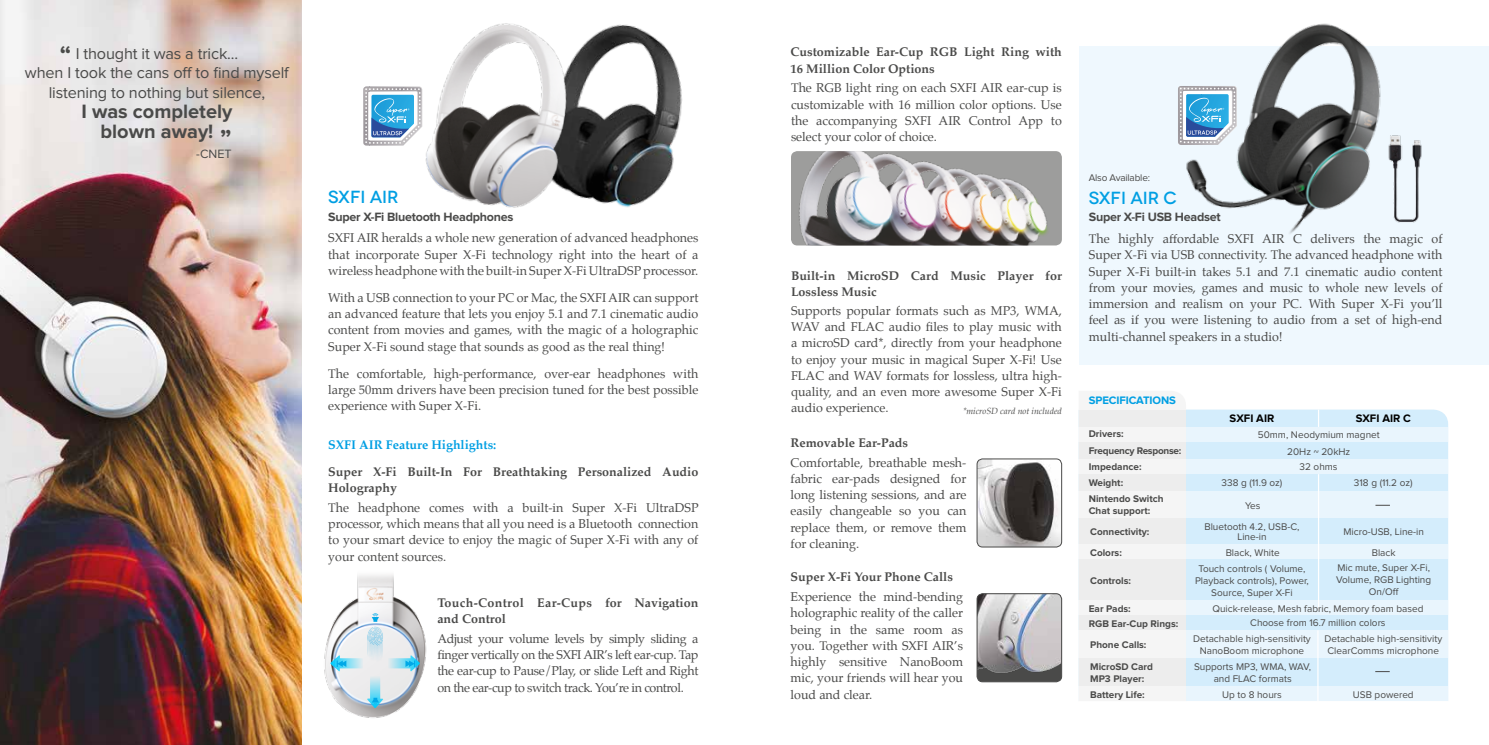
<style>
.page{position:relative;width:1489px;height:745px;background:#fff}
.page>*{position:absolute;margin:0;border:0;box-sizing:border-box;transform-origin:0 0}
.t1{font:700 25px "Proxima Nova";color:#4a4a49}
.t2{font:700 20px/20px "Proxima Nova";color:#4a4a49;text-align:center}
.t3{font:500 17.5px "Novecentowide";color:#009fe3}
.t4{font:16.25px/19.5px "Proxima Nova";letter-spacing:-.01em;color:#4a4a49;text-align:center}
.t5{font:12.5px/16.2px "Palatino";color:#4a4a49;text-align:justify}
.t6{font:700 12.5px/16.2px "Palatino";color:#4a4a49}
.t7{font:700 12.5px "Proxima Nova";letter-spacing:-.02em;color:#4a4a49}
.t8{font:700 12.5px "Palatino";color:#009fe3}
.t9{font:12.5px "Proxima Nova";color:#4a4a49}
.t10{font:700 11.25px "Proxima Nova";color:#000}
.t11{font:700 11.25px "Proxima Nova";color:#009fe3}
.t12{font:10px/12px "Proxima Nova";color:#4a4a49;text-align:center}
.t13{font:700 10px/16.2px "Proxima Nova";color:#4a4a49}
.t14{font:10px "Proxima Nova";letter-spacing:-.02em;color:#4a4a49}
.t15{font:italic 8.75px "Palatino";color:#4a4a49}
</style>
<div class="page">
<div style="left:1079px;top:46px;width:409px;height:318px;background:#eff8fe"></div>
<img style="left:1186px;top:23px;width:195px;height:211px">
<img style="left:0;top:0;width:301px;height:744px">
<img style="left:977px;top:458px;width:84px;height:88px">
<div style="left:976px;top:458px;width:85px;height:89px;border:1px solid #4a4a49;border-radius:6px"></div>
<img style="left:977px;top:593px;width:84px;height:88px">
<div style="left:976px;top:593px;width:85px;height:88px;border:1px solid #4a4a49;border-radius:6px"></div>
<img style="left:324px;top:574px;width:103px;height:144px">
<svg style="left:330px;top:654px;width:90px;height:53px"></svg>
<img style="left:367px;top:645px;width:16px;height:25px">
<svg style="left:367px;top:613px;width:16px;height:32px"></svg>
<img style="left:791px;top:151px;width:270px;height:94px">
<div style="left:1185px;top:409px;width:262px;height:277px;background:#d4edfc"></div>
<div style="left:1078px;top:410px;width:107px;height:276px;background:#ededed"></div>
<div style="left:1078px;top:686px;width:369px;height:14px;background:#e9f5fd"></div>
<div style="left:1078px;top:600px;width:369px;height:14px;background:#e9f5fd"></div>
<div style="left:1078px;top:630px;width:369px;height:27px;background:#e9f5fd"></div>
<div style="left:1078px;top:544px;width:369px;height:14px;background:#e9f5fd"></div>
<div style="left:1078px;top:491px;width:369px;height:27px;background:#e9f5fd"></div>
<div style="left:1078px;top:459px;width:369px;height:14px;background:#e9f5fd"></div>
<div style="left:1078px;top:389px;width:107px;height:20px;background:#f5f5f5"></div>
<div style="left:1078px;top:426px;width:369px;height:15px;background:#e9f5fd"></div>
<svg style="left:1178px;top:86px;width:58px;height:59px"></svg>
<svg style="left:363px;top:87px;width:42px;height:58px"></svg>
<svg style="left:1317px;top:409px;width:1px;height:17px"></svg>
<hr style="left:1317px;top:474px;width:1px;height:135px;background:#fff">
<hr style="left:1317px;top:630px;width:1px;height:70px;background:#fff">
<svg style="left:1375px;top:670px;width:14px;height:1px"></svg>
<svg style="left:1375px;top:504px;width:14px;height:1px"></svg>
<img style="left:1388px;top:135px;width:34px;height:88px">
<img style="left:587px;top:24px;width:95px;height:184px">
<img style="left:405px;top:23px;width:182px;height:185px">
<h1 class="t1" style="left:60px;top:43px;width:13px">“</h1>
<h3 class="t4" style="left:25px;top:44px;width:266px">I thought it was a trick...<br>when I took the cans off to find myself listening to nothing but silence,</h3>
<h2 class="t2" style="left:81px;top:102px;width:153px">I was completely blown away!</h2>
<p class="t9" style="left:196px;top:148px;width:37px">-CN ET</p>
<h1 class="t1" style="left:231px;top:140px;width:13px;rotate:-180deg">“</h1>
<h3 class="t3" style="left:328px;top:186px;width:72px">SXFI AIR</h3>
<p class="t7" style="left:328px;top:211px;width:187px">Super X-Fi Bluetooth Headphones</p>
<p class="t5" style="left:328px;top:230px;width:372px">SXFI AIR heralds a whole new generation of advanced headphones that incorporate Super X-Fi technology right into the heart of a wireless headphone with the built-in Super X-Fi UltraDSP processor.</p>
<p class="t5" style="left:328px;top:289px;width:371px">With a USB connection to your PC or Mac, the SXFI AIR can support an advanced feature that lets you enjoy 5.1 and 7.1 cinematic audio content from movies and games, with the magic of a holographic Super X-Fi sound stage that sounds as good as the real thing!</p>
<p class="t5" style="left:328px;top:365px;width:371px">The comfortable, high-performance, over-ear headphones with large 50mm drivers have been precision tuned for the best possible experience with Super X-Fi.</p>
<p class="t8" style="left:328px;top:434px;width:170px">SXFI AIR Feature Highlights:</p>
<p class="t6" style="left:328px;top:462px;width:371px">Super X-Fi Built-In For Breathtaking Personalized Audio<br>Holography</p>
<p class="t5" style="left:328px;top:499px;width:372px">The headphone comes with a built-in Super X-Fi UltraDSP processor, which means that all you need is a Bluetooth connection to your smart device to enjoy the magic of Super X-Fi with any of your content sources.</p>
<p class="t6" style="left:437px;top:593px;width:262px">Touch-Control Ear-Cups for Navigation and Control</p>
<p class="t5" style="left:437px;top:630px;width:262px">Adjust your volume levels by simply sliding a finger vertically on the SXFI AIR’s left ear-cup. Tap the ear-cup to Pause/Play, or slide Left and Right on the ear-cup to switch track. You’re in control.</p>
<p class="t6" style="left:790px;top:44px;width:273px">Customizable Ear-Cup RGB Light Ring with<br>16 Million Color Options</p>
<p class="t5" style="left:791px;top:80px;width:272px">The RGB light ring on each SXFI AIR ear-cup is customizable with 16 million color options. Use the accompanying SXFI AIR Control App to select your color of choice.</p>
<p class="t6" style="left:791px;top:267px;width:272px">Built-in MicroSD Card Music Player for<br>Lossless Music</p>
<p class="t5" style="left:791px;top:302px;width:272px">Supports popular formats such as MP3, WMA, WAV and FLAC audio files to play music with a microSD card*, directly from your headphone to enjoy your music in magical Super X-Fi! Use FLAC and WAV formats for lossless, ultra high&shy;quality, and an even more awesome Super X-Fi audio experience.</p>
<p class="t15" style="left:963px;top:403px;width:100px">*microSD card not included</p>
<p class="t6" style="left:790px;top:434px;width:119px">Removable Ear-Pads</p>
<p class="t5" style="left:790px;top:454px;width:177px">Comfortable, breathable mesh&shy;fabric ear-pads designed for long listening sessions, and are easily changeable so you can replace them, or remove them for cleaning.</p>
<p class="t6" style="left:790px;top:568px;width:164px">Super X-Fi Your Phone Calls</p>
<p class="t5" style="left:790px;top:588px;width:174px">Experience the mind-bending holographic reality of the caller being in the same room as you. Together with SXFI AIR’s highly sensitive NanoBoom mic, your friends will hear you loud and clear.</p>
<p class="t14" style="left:1088px;top:173px;width:63px">Also Available:</p>
<h3 class="t3" style="left:1088px;top:187px;width:90px">SXFI AIR C</h3>
<p class="t7" style="left:1088px;top:211px;width:133px">Super X-Fi USB Headset</p>
<p class="t5" style="left:1088px;top:230px;width:355px">The highly affordable SXFI AIR C delivers the magic of Super X-Fi via USB connectivity. The advanced headphone with Super X-Fi built-in takes 5.1 and 7.1 cinematic audio content from your movies, games and music to whole new levels of immersion and realism on your PC. With Super X-Fi you’ll feel as if you were listening to audio from a set of high-end multi-channel speakers in a studio!</p>
<p class="t11" style="left:1088px;top:395px;width:14px">Specifica</p>
<p class="t11" style="left:1142px;top:395px;width:26px">tions</p>
<p class="t13" style="left:1088px;top:426px;width:94px">Drivers:<br>Frequency Response:<br>Impedance:<br>Weight:</p>
<p class="t10" style="left:1229px;top:413px;width:45px">SXFI AIR</p>
<p class="t10" style="left:1355px;top:413px;width:57px">SXFI AIR C</p>
<p class="t12" style="left:1257px;top:427px;width:123px;line-height:16.1px">50mm, Neodymium magnet<br>20Hz ~ 20kHz<br>32 ohms</p>
<p class="t12" style="left:1221px;top:477px;width:62px">338 g (11.9 oz)</p>
<p class="t12" style="left:1353px;top:477px;width:60px">318 g (11.2 oz)</p>
<p class="t13" style="left:1088px;top:493px;width:76px;line-height:12px">Nintendo Switch<br>Chat support:</p>
<p class="t13" style="left:1090px;top:524px;width:61px">Connectivity:</p>
<p class="t12" style="left:1343px;top:522px;width:82px;line-height:20.4px">Micro-USB, Line-in<br>Black</p>
<p class="t12" style="left:1204px;top:494px;width:96px;line-height:21.6px">Yes<br>Bluetooth 4.2, USB-C,</p>
<p class="t12" style="left:1198px;top:529px;width:108px;line-height:15.6px">Line-in<br>Black, White<br>Touch controls ( Volume,</p>
<p class="t12" style="left:1194px;top:574px;width:115px">Playback controls), Power,<br>Source, Super X-Fi</p>
<p class="t13" style="left:1090px;top:544px;width:33px">Colors:</p>
<p class="t12" style="left:1335px;top:562px;width:96px">Mic mute, Super X-Fi,<br>Volume, RGB Lighting<br>On/Off</p>
<p class="t13" style="left:1090px;top:572px;width:42px">Controls:</p>
<p class="t13" style="left:1088px;top:601px;width:91px;line-height:14.9px">Ear Pads:<br>RGB Ear-Cup Rings:</p>
<p class="t13" style="left:1090px;top:636px;width:58px">Phone Calls:</p>
<p class="t13" style="left:1090px;top:660px;width:64px;line-height:12px">MicroSD Card<br>MP3 Player:</p>
<p class="t13" style="left:1090px;top:686px;width:56px">Battery Life:</p>
<p class="t12" style="left:1212px;top:601px;width:213px;line-height:14.6px">Quick-release, Mesh fabric, Memory foam based<br>Choose from 16.7 million colors</p>
<p class="t12" style="left:1192px;top:632px;width:119px">Detachable high-sensitivity<br>NanoBoom microphone</p>
<p class="t12" style="left:1324px;top:632px;width:119px">Detachable high-sensitivity<br>ClearComms microphone</p>
<p class="t12" style="left:1352px;top:688px;width:62px">USB powered</p>
<p class="t12" style="left:1193px;top:660px;width:119px">Supports MP3, WMA, WAV, and FLAC formats</p>
<p class="t12" style="left:1221px;top:688px;width:61px">Up to 8 hours</p>
</div>
